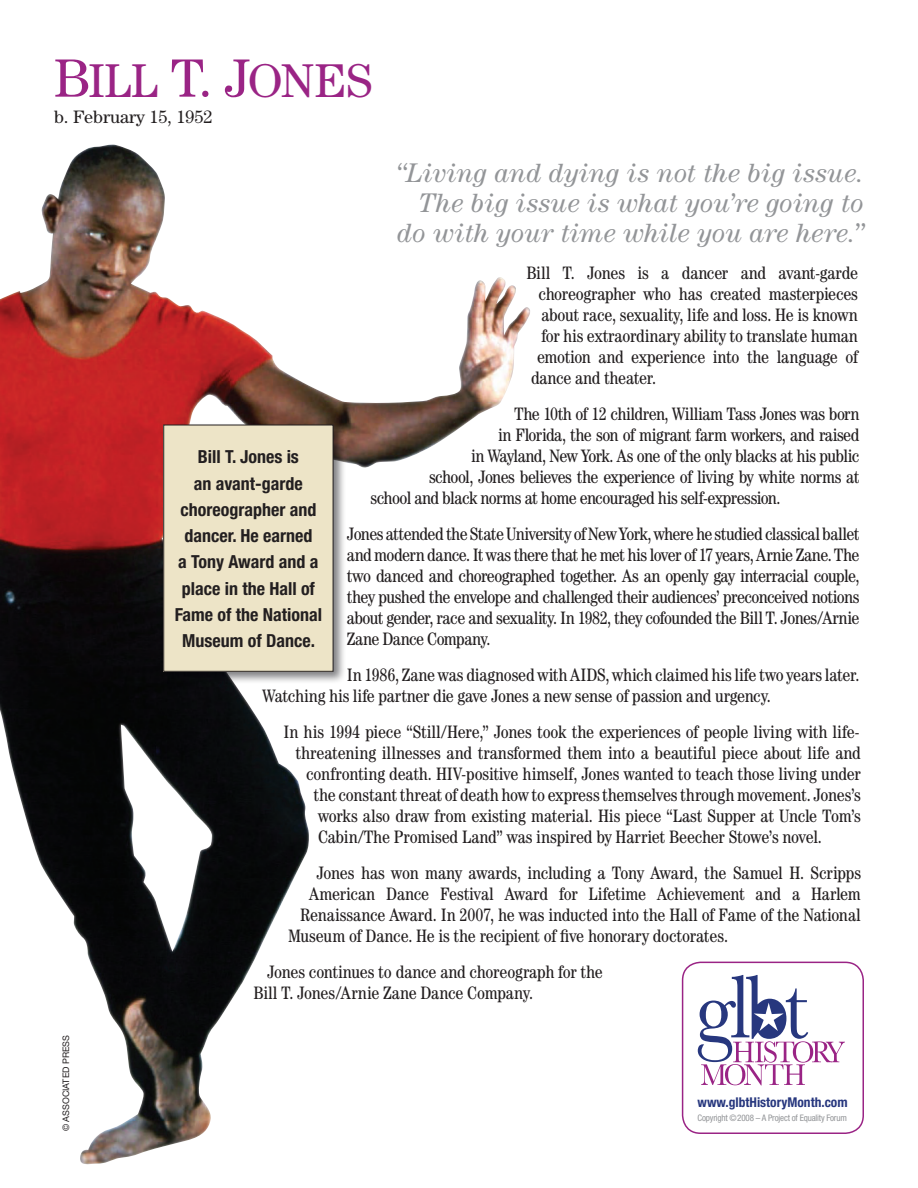
<style>
.page{position:relative;width:918px;height:1188px;background:#fff}
.page>*{position:absolute;margin:0;border:0;box-sizing:border-box;transform-origin:0 0}
.t1{font:47.55px "Century Book SC880";color:#9a2485}
.BIO_TEXT{font:italic 27px/30px "Century";letter-spacing:.005em;color:#939598;text-align:right}
.Normal__Web{font:condensed 18px/21px "Century";letter-spacing:-.01em;color:#231f20}
.t2{font:700 condensed 18px/26.2px "Helvetica Neue";color:#231f20;text-align:center}
.Normal__Web-2{font:condensed 18px "Century";letter-spacing:-.03em;color:#231f20}
.Normal__Web-3{font:condensed 18px "Century";letter-spacing:-.035em;color:#231f20}
.t3{font:18px "Century";color:#231f20}
.t4{font:700 condensed 13.5px "Helvetica Neue";color:#27377e}
.t5{font:condensed 9px "Helvetica Neue";letter-spacing:-.02em;color:#939598}
.t6{font:9px "Helvetica Neue";color:#231f20}
.s1{font-size:54px}
</style>
<div class="page">
<div style="left:682px;top:962px;width:182px;height:172px;border:2px solid #9a2485;border-radius:18px"></div>
<svg style="left:698px;top:975px;width:147px;height:110px"></svg>
<img style="left:0;top:146px;width:530px;height:1019px">
<div style="left:161px;top:422px;width:186px;height:263px;background:#000007;opacity:.5"></div>
<div style="left:164px;top:425px;width:169px;height:246px;background:#ede4c7"></div>
<div style="left:163px;top:425px;width:170px;height:247px;border:1px solid #231f20"></div>
<p class="t1" style="left:54px;top:53px;width:320px"><span class="s1">B</span>ILL <span class="s1">T. J</span>ONES</p>
<p class="t3" style="left:54px;top:106px;width:160px">b. February 15, 1952</p>
<p class="BIO_TEXT" style="left:396px;top:157px;width:470px">“Living and dying is not the big issue.<br>The big issue is what you’re going to do with your time while you are here.”</p>
<p class="t6" style="left:61px;top:1131px;width:98px;rotate:-90deg">© Associated Press</p>
<p class="Normal__Web" style="left:526px;top:262px;width:333px">Bill T. Jones is a dancer and avant-garde</p>
<p class="Normal__Web" style="left:538px;top:283px;width:321px">choreographer who has created masterpieces</p>
<p class="Normal__Web" style="left:542px;top:304px;width:318px">about race, sexuality, life and loss. He is known</p>
<p class="Normal__Web" style="left:542px;top:325px;width:318px">for his extraordinary ability to translate human</p>
<p class="Normal__Web" style="left:537px;top:346px;width:323px">emotion and experience into the language of</p>
<p class="Normal__Web" style="left:531px;top:367px;width:127px">dance and theater.</p>
<p class="Normal__Web" style="left:514px;top:403px;width:346px">The 10th of 12 children, William Tass Jones was born</p>
<p class="Normal__Web" style="left:498px;top:424px;width:363px">in Florida, the son of migrant farm workers, and raised</p>
<p class="Normal__Web-3" style="left:471px;top:445px;width:390px">in Wayland, New York. As one of the only blacks at his public</p>
<p class="Normal__Web-2" style="left:429px;top:466px;width:432px">school, Jones believes the experience of living by white norms at</p>
<p class="Normal__Web-2" style="left:370px;top:487px;width:412px">school and black norms at home encouraged his self-expression.</p>
<p class="Normal__Web" style="left:347px;top:523px;width:514px;text-align:justify">Jones attended the State University of New York, where he studied classical ballet and modern dance. It was there that he met his lover of 17 years, Arnie Zane. The two danced and choreographed together. As an openly gay interracial couple, they pushed the envelope and challenged their audiences’ preconceived notions about gender, race and sexuality. In 1982, they cofounded the Bill T. Jones/Arnie Zane Dance Company.</p>
<p class="Normal__Web" style="left:262px;top:664px;width:599px;text-indent:84px">In 1986, Zane was diagnosed with AIDS, which claimed his life two years later.<br>Watching his life partner die gave Jones a new sense of passion and urgency.</p>
<p class="Normal__Web" style="left:284px;top:721px;width:578px">In his 1994 piece “Still/Here,” Jones took the experiences of people living with life-</p>
<p class="Normal__Web" style="left:296px;top:742px;width:567px">threatening illnesses and transformed them into a beautiful piece about life and</p>
<p class="Normal__Web" style="left:306px;top:763px;width:556px">confronting death. HIV-positive himself, Jones wanted to teach those living under</p>
<p class="Normal__Web" style="left:314px;top:784px;width:549px">the constant threat of death how to express themselves through movement. Jones’s</p>
<p class="Normal__Web" style="left:318px;top:805px;width:544px">works also draw from existing material. His piece “Last Supper at Uncle Tom’s</p>
<p class="Normal__Web" style="left:318px;top:826px;width:505px">Cabin/The Promised Land” was inspired by Harriet Beecher Stowe’s novel.</p>
<p class="Normal__Web" style="left:316px;top:862px;width:546px">Jones has won many awards, including a Tony Award, the Samuel H. Scripps</p>
<p class="Normal__Web" style="left:309px;top:883px;width:553px">American Dance Festival Award for Lifetime Achievement and a Harlem</p>
<p class="Normal__Web" style="left:300px;top:904px;width:562px">Renaissance Award. In 2007, he was inducted into the Hall of Fame of the National</p>
<p class="Normal__Web" style="left:288px;top:925px;width:442px">Museum of Dance. He is the recipient of five honorary doctorates.</p>
<p class="Normal__Web" style="left:254px;top:961px;width:351px;text-indent:14px">Jones continues to dance and choreograph for the<br>Bill T. Jones/Arnie Zane Dance Company.</p>
<p class="t2" style="left:175px;top:444px;width:149px">Bill T. Jones is<br>an avant-garde choreographer and dancer. He earned<br>a Tony Award and a place in the Hall of<br>Fame of the National<br>Museum of Dance.</p>
<p class="t4" style="left:698px;top:1094px;width:152px">www.glbtHistoryMonth.com</p>
<p class="t5" style="left:698px;top:1112px;width:151px">Copyright © 2008 – A Project of Equality Forum</p>
</div>
